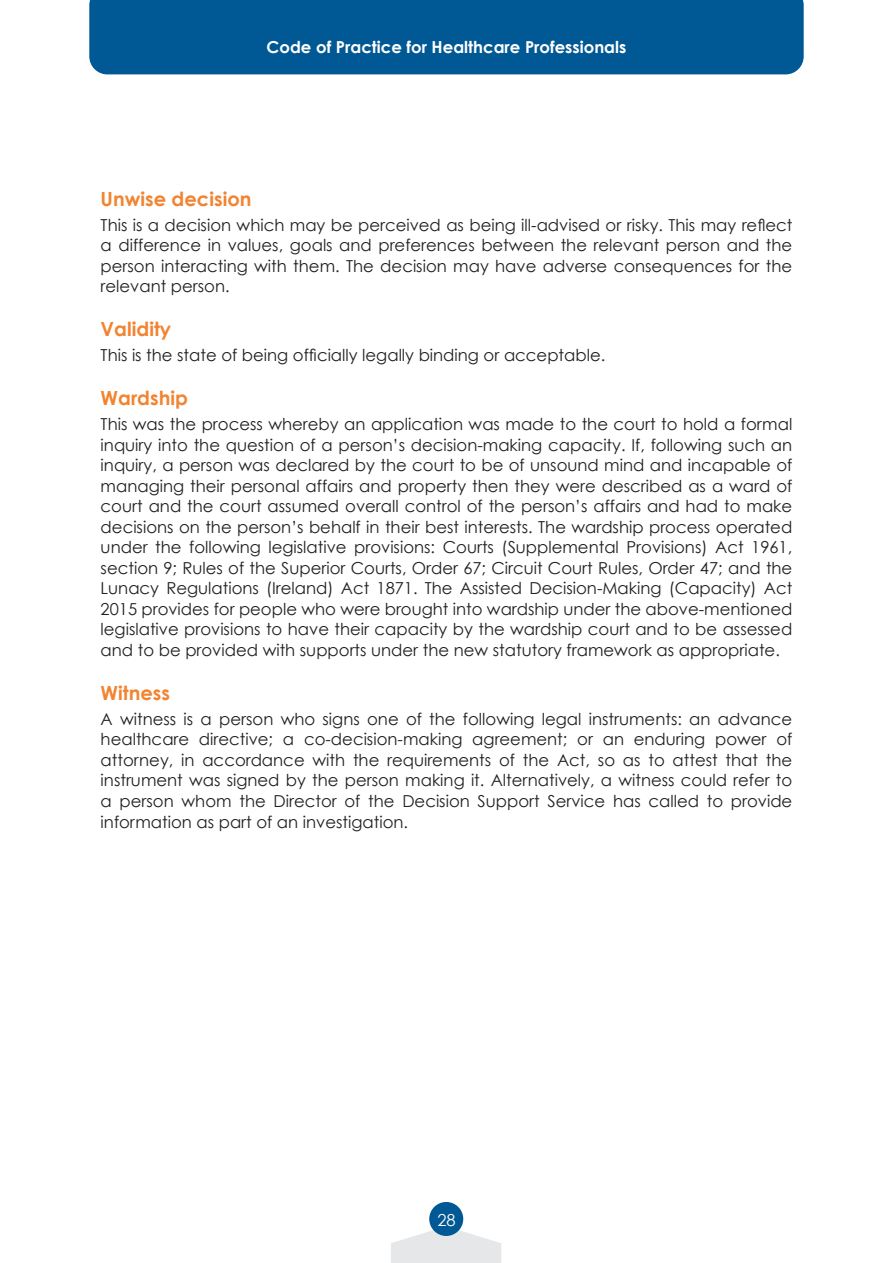
<style>
.page{position:relative;width:893px;height:1263px;background:#fff}
.page>*{position:absolute;margin:0;border:0;box-sizing:border-box;transform-origin:0 0}
.t1{font:700 19.5px "Century Gothic";color:#f28431}
.t2{font:16.5px/20.5px "Century Gothic";color:#231f20;text-align:justify}
.t3{font:700 16.5px "Century Gothic";color:#fff}
.t4{font:16.5px "Century Gothic";color:#fff}
</style>
<div class="page">
<div style="left:89px;top:0;width:715px;height:74px;background:#005894"></div>
<svg style="left:391px;top:1226px;width:110px;height:37px"></svg>
<div style="left:429px;top:1202px;width:34px;height:34px;background:#005894;border-radius:50%"></div>
<p class="t3" style="left:267px;top:37px;width:361px">Code of Practice for Healthcare Professionals</p>
<p class="t1" style="left:101px;top:187px;width:152px">Unwise decision</p>
<p class="t2" style="left:101px;top:214px;width:693px">This is a decision which may be perceived as being ill-advised or risky. This may reflect a difference in values, goals and preferences between the relevant person and the person interacting with them. The decision may have adverse consequences for the relevant person.</p>
<p class="t1" style="left:101px;top:317px;width:72px">Validity</p>
<p class="t2" style="left:101px;top:345px;width:506px">This is the state of being officially legally binding or acceptable.</p>
<p class="t1" style="left:101px;top:386px;width:89px">Wardship</p>
<p class="t2" style="left:101px;top:413px;width:693px">This was the process whereby an application was made to the court to hold a formal inquiry into the question of a person’s decision-making capacity. If, following such an inquiry, a person was declared by the court to be of unsound mind and incapable of managing their personal affairs and property then they were described as a ward of court and the court assumed overall control of the person’s affairs and had to make decisions on the person’s behalf in their best interests. The wardship process operated under the following legislative provisions: Courts (Supplemental Provisions) Act 1961, section 9; Rules of the Superior Courts, Order 67; Circuit Court Rules, Order 47; and the Lunacy Regulations (Ireland) Act 1871. The Assisted Decision-Making (Capacity) Act 2015 provides for people who were brought into wardship under the above-mentioned legislative provisions to have their capacity by the wardship court and to be assessed and to be provided with supports under the new statutory framework as appropriate.</p>
<p class="t1" style="left:101px;top:681px;width:71px">Witness</p>
<p class="t2" style="left:101px;top:708px;width:693px">A witness is a person who signs one of the following legal instruments: an advance healthcare directive; a co-decision-making agreement; or an enduring power of attorney, in accordance with the requirements of the Act, so as to attest that the instrument was signed by the person making it. Alternatively, a witness could refer to a person whom the Director of the Decision Support Service has called to provide information as part of an investigation.</p>
<p class="t4" style="left:437px;top:1209px;width:20px">28</p>
</div>
